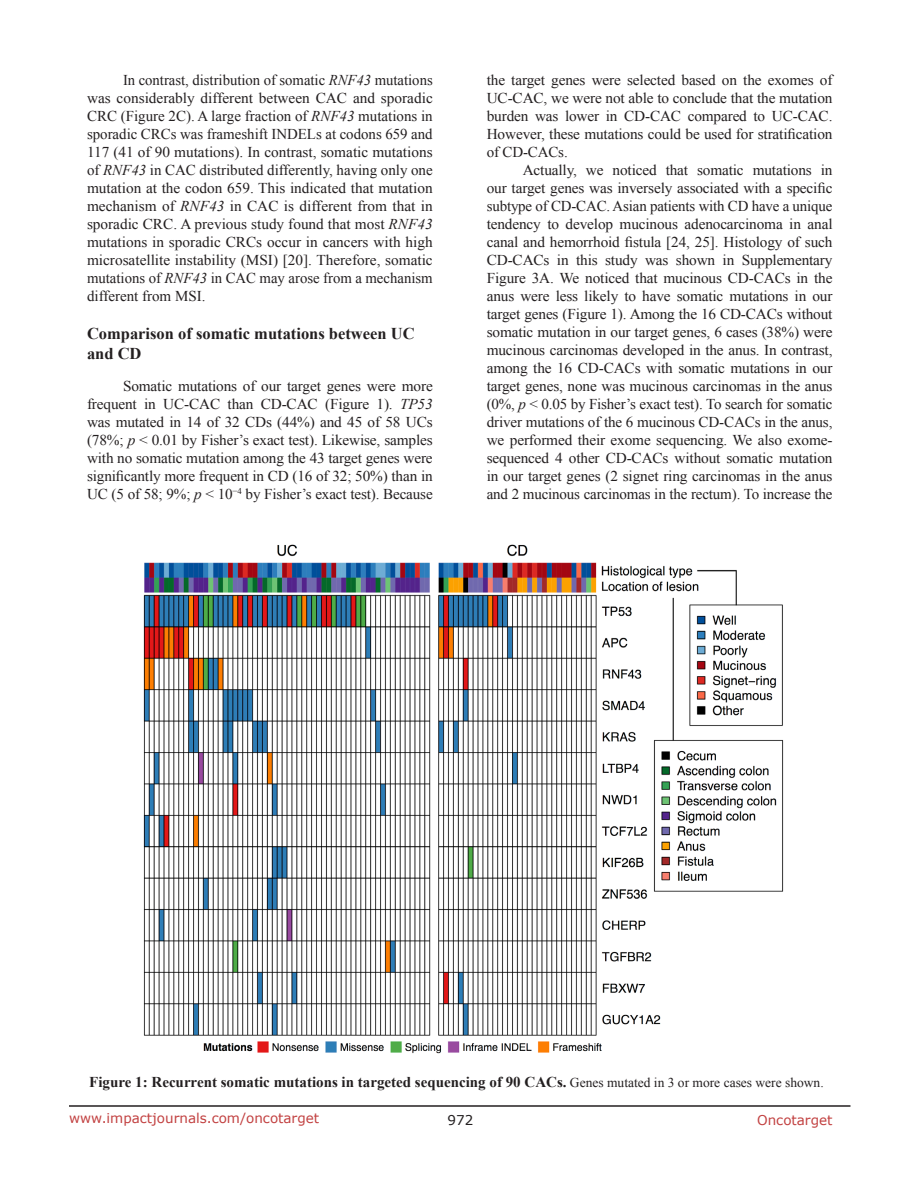
<style>
.page{position:relative;width:918px;height:1188px;background:#fff}
.page>*{position:absolute;margin:0;border:0;box-sizing:border-box;transform-origin:0 0}
.sub_heading_1{font:700 16.5px/19.8px "Times New Roman";color:#231f20}
.BodyText{font:15px/18px "Times New Roman";letter-spacing:-.01em;color:#231f20;text-align:justify}
.Figuretrx{font:700 15px "Times New Roman";color:#231f20}
.t1{font:13.5px "Verdana";color:#c24141}
.t2{font:13.5px "Verdana";color:#231f20}
.s1{font-style:italic}
.s2{font-weight:400;font-size:13.5px}
</style>
<div class="page">
<hr style="left:69px;top:1105px;width:781px;height:2px;background:#231f20">
<img style="left:143px;top:544px;width:641px;height:510px">
<p class="BodyText" style="left:87px;top:71px;width:347px;text-indent:36px">In contrast, distribution of somatic <span class="s1">RNF43</span> mutations was considerably different between CAC and sporadic CRC (Figure 2C). A large fraction of <span class="s1">RNF43</span> mutations in sporadic CRCs was frameshift INDELs at codons 659 and 117 (41 of 90 mutations). In contrast, somatic mutations of <span class="s1">RNF43</span> in CAC distributed differently, having only one mutation at the codon 659. This indicated that mutation mechanism of <span class="s1">RNF43</span> in CAC is different from that in sporadic CRC. A previous study found that most <span class="s1">RNF43 </span>mutations in sporadic CRCs occur in cancers with high microsatellite instability (MSI) [20]. Therefore, somatic mutations of <span class="s1">RNF43</span> in CAC may arose from a mechanism different from MSI.</p>
<p class="sub_heading_1" style="left:87px;top:323px;width:329px">Comparison of somatic mutations between UC and CD</p>
<p class="BodyText" style="left:87px;top:376px;width:347px;text-indent:36px">Somatic mutations of our target genes were more frequent in UC-CAC than CD-CAC (Figure 1). <span class="s1">TP53 </span>was mutated in 14 of 32 CDs (44%) and 45 of 58 UCs (78%; <span class="s1">p</span> &lt; 0.01 by Fisher’s exact test). Likewise, samples with no somatic mutation among the 43 target genes were significantly more frequent in CD (16 of 32; 50%) than in UC (5 of 58; 9%; <span class="s1">p</span> &lt; 10<sup>−4</sup> by Fisher’s exact test). Because</p>
<p class="BodyText" style="left:487px;top:71px;width:347px">the target genes were selected based on the exomes of UC-CAC, we were not able to conclude that the mutation burden was lower in CD-CAC compared to UC-CAC.<br>However, these mutations could be used for stratification of CD-CACs.</p>
<p class="BodyText" style="left:487px;top:161px;width:347px;text-indent:36px">Actually, we noticed that somatic mutations in our target genes was inversely associated with a specific subtype of CD-CAC. Asian patients with CD have a unique tendency to develop mucinous adenocarcinoma in anal canal and hemorrhoid fistula [24, 25]. Histology of such CD-CACs in this study was shown in Supplementary Figure 3A. We noticed that mucinous CD-CACs in the anus were less likely to have somatic mutations in our target genes (Figure 1). Among the 16 CD-CACs without somatic mutation in our target genes, 6 cases (38%) were mucinous carcinomas developed in the anus. In contrast, among the 16 CD-CACs with somatic mutations in our target genes, none was mucinous carcinomas in the anus (0%, <span class="s1">p</span> &lt; 0.05 by Fisher’s exact test). To search for somatic driver mutations of the 6 mucinous CD-CACs in the anus, we performed their exome sequencing. We also exome&shy;sequenced 4 other CD-CACs without somatic mutation in our target genes (2 signet ring carcinomas in the anus and 2 mucinous carcinomas in the rectum). To increase the</p>
<p class="Figuretrx" style="left:89px;top:1071px;width:736px">Figure 1: Recurrent somatic mutations in targeted sequencing of 90 CACs. <span class="s2">Genes mutated in 3 or more cases were shown.</span></p>
<p class="t1" style="left:69px;top:1109px;width:252px">www.impactjournals.com/oncotarget</p>
<p class="t2" style="left:448px;top:1111px;width:27px">972</p>
<p class="t1" style="left:757px;top:1111px;width:77px">Oncotarget</p>
</div>
